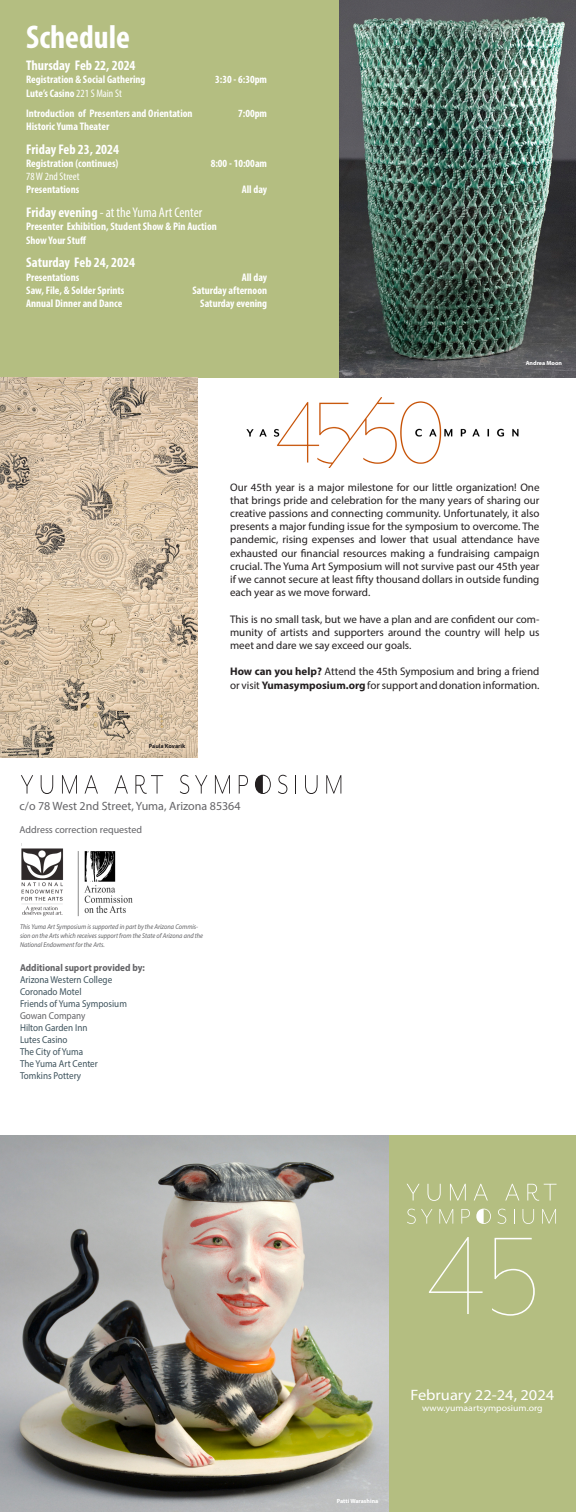
<style>
.page{position:relative;width:576px;height:1512px;background:#fff}
.page>*{position:absolute;margin:0;border:0;box-sizing:border-box;transform-origin:0 0}
.t1{font:100 127px "Mr Eaves XL Mod OT";color:#fff}
.t2{font:700 condensed 33px "Myriad Pro";color:#fff}
.t3{font:15.1px "Myriad Pro";color:#fff;scale:1.09 1}
.t4{font:700 condensed 14px "Myriad Pro";color:#fff}
.t5{font:condensed 14px "Myriad Pro";color:#fff}
.t6{font:12px "Myriad Pro";color:#636366}
.t7{font:11px/13.2px "Myriad Pro";color:#231f20;text-align:justify}
.t8{font:700 condensed 11px "Myriad Pro";color:#fff}
.t9{font:condensed 11px "Myriad Pro";color:#fff}
.t10{font:10px "Myriad Pro";color:#3d525c;scale:.91 1}
.t11{font:700 10px "Myriad Pro";color:#636366;scale:.91 1}
.t12{font:10px "Myriad Pro";color:#636366}
.t13{font:10px "Myriad Pro";color:#636366;scale:.91 1}
.t14{font:8.9px "Myriad Pro";color:#fff;scale:1.09 1}
.t15{font:italic 7px/9px "Myriad Pro";color:#636366;scale:.91 1}
.t16{font:700 6px "Myriad Pro";color:#fff}
.t17{font:700 6px "Myriad Pro";color:#231f20}
.s1{font-weight:400}
.s2{font-weight:700}
</style>
<div class="page">
<div style="left:0;top:1136px;width:576px;height:376px;background:#b4be81"></div>
<div style="left:0;top:0;width:385px;height:378px;background:#b4be81"></div>
<svg style="left:21px;top:775px;width:12px;height:19px"></svg>
<svg style="left:41px;top:775px;width:12px;height:19px"></svg>
<svg style="left:62px;top:775px;width:15px;height:19px"></svg>
<svg style="left:85px;top:775px;width:13px;height:19px"></svg>
<svg style="left:115px;top:775px;width:13px;height:19px"></svg>
<svg style="left:135px;top:775px;width:28px;height:19px"></svg>
<svg style="left:180px;top:775px;width:9px;height:19px"></svg>
<svg style="left:195px;top:775px;width:12px;height:19px"></svg>
<svg style="left:215px;top:775px;width:15px;height:19px"></svg>
<svg style="left:239px;top:775px;width:9px;height:19px"></svg>
<svg style="left:255px;top:775px;width:16px;height:19px"></svg>
<svg style="left:278px;top:775px;width:9px;height:19px"></svg>
<svg style="left:295px;top:775px;width:1px;height:19px"></svg>
<svg style="left:305px;top:775px;width:13px;height:19px"></svg>
<svg style="left:326px;top:775px;width:15px;height:19px"></svg>
<img style="left:0;top:1136px;width:389px;height:376px">
<img style="left:340px;top:0;width:236px;height:378px">
<img style="left:0;top:378px;width:198px;height:380px">
<svg style="left:407px;top:1184px;width:13px;height:16px"></svg>
<svg style="left:428px;top:1184px;width:13px;height:17px"></svg>
<svg style="left:450px;top:1184px;width:16px;height:16px"></svg>
<svg style="left:474px;top:1184px;width:14px;height:16px"></svg>
<svg style="left:505px;top:1184px;width:14px;height:16px"></svg>
<svg style="left:527px;top:1184px;width:30px;height:17px"></svg>
<svg style="left:407px;top:1209px;width:25px;height:15px"></svg>
<svg style="left:439px;top:1209px;width:14px;height:15px"></svg>
<svg style="left:461px;top:1209px;width:9px;height:15px"></svg>
<svg style="left:476px;top:1209px;width:15px;height:15px"></svg>
<svg style="left:498px;top:1209px;width:8px;height:15px"></svg>
<svg style="left:514px;top:1209px;width:1px;height:15px"></svg>
<svg style="left:523px;top:1209px;width:11px;height:15px"></svg>
<svg style="left:542px;top:1209px;width:14px;height:15px"></svg>
<img style="left:246px;top:397px;width:273px;height:71px">
<img style="left:21px;top:843px;width:112px;height:74px">
<p class="t2" style="left:26px;top:16px;width:105px">Schedule</p>
<p class="t4" style="left:26px;top:57px;width:111px">Thursday Feb 22, 2024</p>
<p class="t8" style="left:26px;top:73px;width:121px">Registration &amp; Social Gathering</p>
<p class="t8" style="left:215px;top:73px;width:53px">3:30 - 6:30pm</p>
<p class="t8" style="left:26px;top:86px;width:97px">Lute’s Casino <span class="s1">221 S Main St</span></p>
<p class="t8" style="left:26px;top:106px;width:168px">Introduction of Presenters and Orientation</p>
<p class="t8" style="left:238px;top:106px;width:31px">7:00pm</p>
<p class="t8" style="left:26px;top:119px;width:85px">Historic Yuma Theater</p>
<p class="t4" style="left:26px;top:140px;width:95px">Friday Feb 23, 2024</p>
<p class="t8" style="left:26px;top:156px;width:94px">Registration (continues)</p>
<p class="t8" style="left:211px;top:156px;width:58px">8:00 - 10:00am</p>
<p class="t9" style="left:26px;top:170px;width:55px">78 W 2nd Street</p>
<p class="t8" style="left:26px;top:183px;width:55px">Presentations</p>
<p class="t8" style="left:242px;top:183px;width:27px">All day</p>
<p class="t5" style="left:26px;top:204px;width:178px"><span class="s2">Friday evening</span> - at the Yuma Art Center</p>
<p class="t8" style="left:26px;top:220px;width:192px">Presenter Exhibition, Student Show &amp; Pin Auction</p>
<p class="t8" style="left:26px;top:233px;width:62px">Show Your Stuff</p>
<p class="t4" style="left:26px;top:254px;width:110px">Saturday Feb 24, 2024</p>
<p class="t8" style="left:26px;top:270px;width:55px">Presentations</p>
<p class="t8" style="left:242px;top:270px;width:27px">All day</p>
<p class="t8" style="left:26px;top:283px;width:100px">Saw, File, &amp; Solder Sprints</p>
<p class="t8" style="left:192px;top:283px;width:76px">Saturday afternoon</p>
<p class="t8" style="left:26px;top:296px;width:98px">Annual Dinner and Dance</p>
<p class="t8" style="left:200px;top:296px;width:68px">Saturday evening</p>
<p class="t16" style="left:526px;top:359px;width:38px">Andrea Moon</p>
<p class="t17" style="left:149px;top:742px;width:38px">Paula Kovarik</p>
<p class="t7" style="left:230px;top:480px;width:311px">Our 45th year is a major milestone for our little organization! One that brings pride and celebration for the many years of sharing our creative passions and connecting community. Unfortunately, it also presents a major funding issue for the symposium to overcome. The pandemic, rising expenses and lower that usual attendance have exhausted our financial resources making a fundraising campaign crucial. The Yuma Art Symposium will not survive past our 45th year if we cannot secure at least fifty thousand dollars in outside funding each year as we move forward.</p>
<p class="t7" style="left:230px;top:612px;width:311px">This is no small task, but we have a plan and are confident our com&shy;munity of artists and supporters around the country will help us meet and dare we say exceed our goals.</p>
<p class="t7" style="left:230px;top:665px;width:311px"><span class="s2">How can you help?</span> Attend the 45th Symposium and bring a friend or visit <span class="s2">Yumasymposium.org</span> for support and donation information.</p>
<p class="t6" style="left:20px;top:799px;width:223px">c/o 78 West 2nd Street, Yuma, Arizona 85364</p>
<p class="t12" style="left:20px;top:824px;width:124px">Address correction requested</p>
<p class="t15" style="left:20px;top:922px;width:203px">This Yuma Art Symposium is supported in part by the Arizona Commis&shy;sion on the Arts which receives support from the State of Arizona and the<br>National Endowment for the Arts.</p>
<p class="t11" style="left:20px;top:961px;width:139px">Additional suport provided by:</p>
<p class="t10" style="left:20px;top:974px;width:103px">Arizona Western College</p>
<p class="t10" style="left:20px;top:986px;width:69px">Coronado Motel</p>
<p class="t10" style="left:20px;top:998px;width:119px">Friends of Yuma Symposium</p>
<p class="t13" style="left:20px;top:1010px;width:73px">Gowan Company</p>
<p class="t10" style="left:20px;top:1022px;width:76px">Hilton Garden Inn</p>
<p class="t10" style="left:20px;top:1034px;width:54px">Lutes Casino</p>
<p class="t10" style="left:20px;top:1046px;width:71px">The City of Yuma</p>
<p class="t10" style="left:20px;top:1058px;width:87px">The Yuma Art Center</p>
<p class="t10" style="left:20px;top:1070px;width:69px">Tomkins Pottery</p>
<p class="t1" style="left:425px;top:1207px;width:116px">45</p>
<p class="t3" style="left:411px;top:1386px;width:133px">February 22-24, 2024</p>
<p class="t14" style="left:422px;top:1403px;width:112px">www.yumaartsymposium.org</p>
<p class="t16" style="left:337px;top:1496px;width:30px">Bree Lamb</p>
<p class="t16" style="left:337px;top:1497px;width:43px">Patti Warashina</p>
</div>
